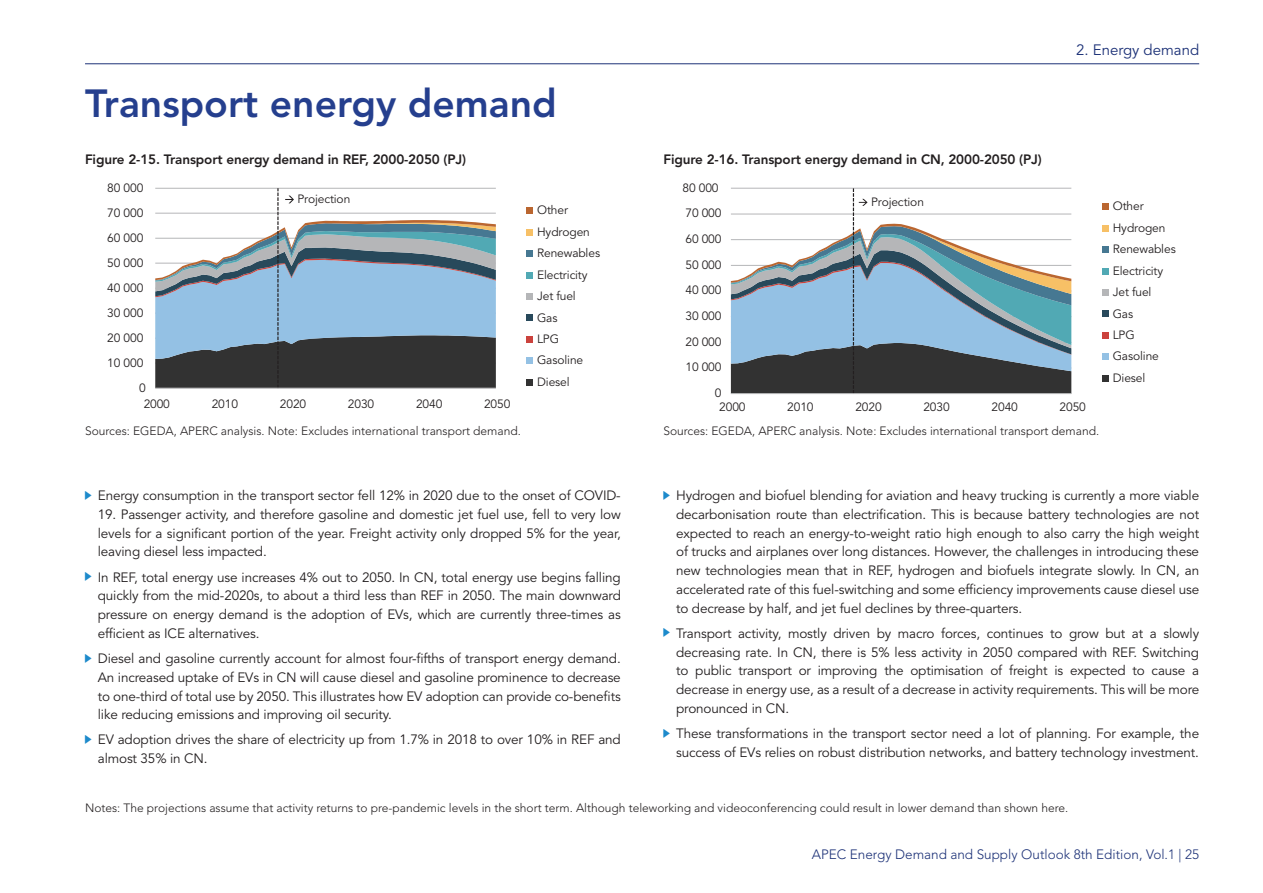
<style>
.page{position:relative;width:1263px;height:893px;background:#fff}
.page>*{position:absolute;margin:0;border:0;box-sizing:border-box;transform-origin:0 0}
.t1{font:800 39px "Avenir LT Std";color:#253f8e}
.t2{font:15px "Avenir LT Std";color:#1c3177}
.t3{font:13.5px/18.8px "Avenir LT Std";letter-spacing:-.01em;color:#231f20;text-align:justify}
.t4{font:800 13.5px "Avenir LT Std";letter-spacing:-.01em;color:#231f20}
.t5{font:300 13.5px "Avenir LT Std";color:#1c3177}
.t6{font:300 12px "Avenir LT Std";color:#231f20}
.t7{font:12px/21.5px "Avenir LT Std";letter-spacing:-.01em;color:#231f20}
</style>
<div class="page">
<hr style="left:85px;top:63px;width:1114px;height:1px;background:#1c3177">
<hr style="left:155px;top:388px;width:341px;height:1px;background:#b5b6b8">
<div style="left:526px;top:208px;width:7px;height:6px;background:#ba6630"></div>
<div style="left:526px;top:229px;width:7px;height:6px;background:#f7c066"></div>
<div style="left:526px;top:250px;width:7px;height:7px;background:#467892"></div>
<div style="left:526px;top:272px;width:7px;height:6px;background:#51a9b4"></div>
<div style="left:526px;top:293px;width:7px;height:7px;background:#b5b6b8"></div>
<div style="left:526px;top:315px;width:7px;height:6px;background:#28495b"></div>
<div style="left:526px;top:336px;width:7px;height:7px;background:#cb423d"></div>
<div style="left:526px;top:358px;width:7px;height:6px;background:#94c1e4"></div>
<div style="left:526px;top:379px;width:7px;height:6px;background:#323232"></div>
<svg style="left:155px;top:188px;width:341px;height:200px"></svg>
<svg style="left:1102px;top:204px;width:6px;height:6px"></svg>
<svg style="left:1102px;top:225px;width:6px;height:6px"></svg>
<div style="left:1102px;top:246px;width:6px;height:7px;background:#467892"></div>
<svg style="left:1102px;top:268px;width:6px;height:6px"></svg>
<div style="left:1102px;top:289px;width:6px;height:7px;background:#b5b6b8"></div>
<svg style="left:1102px;top:311px;width:6px;height:6px"></svg>
<div style="left:1102px;top:332px;width:6px;height:7px;background:#cb423d"></div>
<svg style="left:1102px;top:354px;width:6px;height:6px"></svg>
<svg style="left:1102px;top:375px;width:6px;height:6px"></svg>
<svg style="left:731px;top:188px;width:340px;height:206px"></svg>
<h1 class="t1" style="left:85px;top:81px;width:473px">Transport energy demand</h1>
<p class="t4" style="left:85px;top:152px;width:383px">Figure 2-15. Transport energy demand in REF, 2000-2050 (PJ)</p>
<p class="t4" style="left:663px;top:152px;width:380px">Figure 2-16. Transport energy demand in CN, 2000-2050 (PJ)</p>
<p class="t7" style="left:107px;top:177px;width:38px">80 000</p>
<p class="t7" style="left:683px;top:177px;width:37px">80 000</p>
<p class="t2" style="left:1076px;top:41px;width:125px">2. Energy demand</p>
<p class="t7" style="left:107px;top:202px;width:38px">70 000</p>
<p class="t7" style="left:107px;top:227px;width:38px">60 000</p>
<p class="t7" style="left:107px;top:252px;width:38px">50 000</p>
<p class="t7" style="left:107px;top:277px;width:38px">40 000</p>
<p class="t7" style="left:107px;top:302px;width:38px">30 000</p>
<p class="t7" style="left:107px;top:327px;width:38px">20 000</p>
<p class="t7" style="left:107px;top:352px;width:38px">10 000</p>
<p class="t7" style="left:139px;top:377px;width:8px">0</p>
<p class="t7" style="left:297px;top:189px;width:54px">Projection</p>
<p class="t7" style="left:144px;top:393px;width:28px">2000</p>
<p class="t7" style="left:212px;top:393px;width:28px">2010</p>
<p class="t7" style="left:280px;top:393px;width:28px">2020</p>
<p class="t7" style="left:348px;top:393px;width:28px">2030</p>
<p class="t7" style="left:416px;top:393px;width:28px">2040</p>
<p class="t7" style="left:484px;top:393px;width:28px">2050</p>
<p class="t7" style="left:537px;top:200px;width:65px">Other<br>Hydrogen<br>Renewables<br>Electricity<br>Jet fuel<br>Gas<br>LPG<br>Gasoline<br>Diesel</p>
<p class="t7" style="left:685px;top:203px;width:38px">70 000</p>
<p class="t7" style="left:685px;top:228px;width:38px">60 000</p>
<p class="t7" style="left:685px;top:254px;width:38px">50 000</p>
<p class="t7" style="left:685px;top:280px;width:38px">40 000</p>
<p class="t7" style="left:685px;top:305px;width:38px">30 000</p>
<p class="t7" style="left:685px;top:331px;width:38px">20 000</p>
<p class="t7" style="left:685px;top:357px;width:38px">10 000</p>
<p class="t7" style="left:715px;top:382px;width:8px">0</p>
<p class="t7" style="left:871px;top:191px;width:54px">Projection</p>
<p class="t7" style="left:719px;top:397px;width:28px">2000</p>
<p class="t7" style="left:787px;top:397px;width:28px">2010</p>
<p class="t7" style="left:855px;top:397px;width:28px">2020</p>
<p class="t7" style="left:923px;top:397px;width:28px">2030</p>
<p class="t7" style="left:991px;top:397px;width:28px">2040</p>
<p class="t7" style="left:1060px;top:397px;width:28px">2050</p>
<p class="t7" style="left:1113px;top:196px;width:65px">Other<br>Hydrogen<br>Renewables<br>Electricity<br>Jet fuel<br>Gas<br>LPG<br>Gasoline<br>Diesel</p>
<p class="t6" style="left:85px;top:424px;width:437px">Sources: EGEDA, APERC analysis. Note: Excludes international transport demand.</p>
<p class="t6" style="left:663px;top:424px;width:437px">Sources: EGEDA, APERC analysis. Note: Excludes international transport demand.</p>
<p class="t3" style="left:98px;top:487px;width:524px">Energy consumption in the transport sector fell 12% in 2020 due to the onset of COVID-</p>
<p class="t3" style="left:98px;top:505px;width:525px">19. Passenger activity, and therefore gasoline and domestic jet fuel use, fell to very low levels for a significant portion of the year. Freight activity only dropped 5% for the year, leaving diesel less impacted.</p>
<p class="t3" style="left:98px;top:568px;width:525px">In REF, total energy use increases 4% out to 2050. In CN, total energy use begins falling quickly from the mid-2020s, to about a third less than REF in 2050. The main downward pressure on energy demand is the adoption of EVs, which are currently three-times as efficient as ICE alternatives.</p>
<p class="t3" style="left:98px;top:649px;width:524px">Diesel and gasoline currently account for almost four-fifths of transport energy demand.<br>An increased uptake of EVs in CN will cause diesel and gasoline prominence to decrease to one-third of total use by 2050. This illustrates how EV adoption can provide co-benefits like reducing emissions and improving oil security.</p>
<p class="t3" style="left:98px;top:731px;width:525px">EV adoption drives the share of electricity up from 1.7% in 2018 to over 10% in REF and almost 35% in CN.</p>
<p class="t3" style="left:676px;top:487px;width:525px">Hydrogen and biofuel blending for aviation and heavy trucking is currently a more viable decarbonisation route than electrification. This is because battery technologies are not expected to reach an energy-to-weight ratio high enough to also carry the high weight of trucks and airplanes over long distances. However, the challenges in introducing these new technologies mean that in REF, hydrogen and biofuels integrate slowly. In CN, an accelerated rate of this fuel-switching and some efficiency improvements cause diesel use to decrease by half, and jet fuel declines by three-quarters.</p>
<p class="t3" style="left:676px;top:624px;width:525px">Transport activity, mostly driven by macro forces, continues to grow but at a slowly decreasing rate. In CN, there is 5% less activity in 2050 compared with REF. Switching to public transport or improving the optimisation of freight is expected to cause a decrease in energy use, as a result of a decrease in activity requirements. This will be more pronounced in CN.</p>
<p class="t3" style="left:676px;top:724px;width:524px">These transformations in the transport sector need a lot of planning. For example, the success of EVs relies on robust distribution networks, and battery technology investment.</p>
<p class="t6" style="left:85px;top:801px;width:985px">Notes: The projections assume that activity returns to pre-pandemic levels in the short term. Although teleworking and videoconferencing could result in lower demand than shown here.</p>
<p class="t5" style="left:812px;top:846px;width:389px">APEC Energy Demand and Supply Outlook 8th Edition, Vol.1 | 25</p>
</div>
